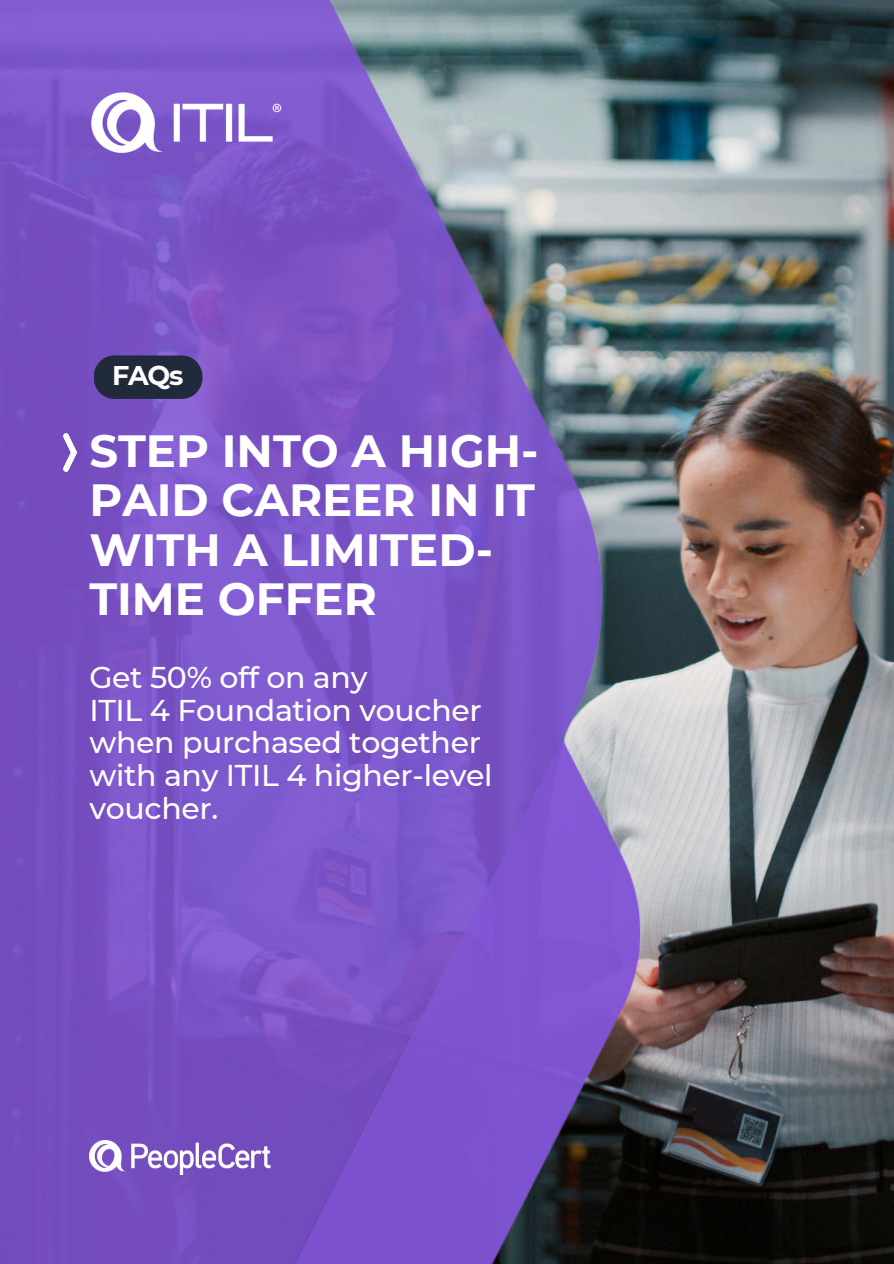
<style>
.page{position:relative;width:894px;height:1264px;background:#fff}
.page>*{position:absolute;margin:0;border:0;box-sizing:border-box;transform-origin:0 0}
.t1{font:700 45px/49.5px "Montserrat";color:#fff}
.t2{font:500 30px "Montserrat";letter-spacing:-.01em;color:#fff}
.t3{font:700 27px "Montserrat";color:#fff}
</style>
<div class="page">
<img style="left:656px;top:0;width:237px;height:1263px">
<img style="left:0;top:0;width:656px;height:1263px">
<img style="left:89px;top:92px;width:194px;height:62px">
<img style="left:63px;top:434px;width:14px;height:37px">
<div style="left:94px;top:355px;width:108px;height:44px;background:#202a3b;border-radius:21px"></div>
<img style="left:89px;top:1140px;width:181px;height:33px">
<svg style="left:687px;top:1092px;width:51px;height:43px;background:#1f1d21"></svg>
<p class="t3" style="left:112px;top:359px;width:73px">FAQs</p>
<h1 class="t1" style="left:89px;top:426px;width:450px">STEP INTO A HIGH-<br>PAID CAREER IN IT<br>WITH A LIMITED-<br>TIME OFFER</h1>
<p class="t2" style="left:89px;top:659px;width:279px">Get 50% off on any</p>
<p class="t2" style="left:89px;top:691px;width:394px">ITIL 4 Foundation voucher</p>
<p class="t2" style="left:89px;top:724px;width:393px">when purchased together</p>
<p class="t2" style="left:89px;top:757px;width:404px">with any ITIL 4 higher-level</p>
<p class="t2" style="left:89px;top:789px;width:130px">voucher.</p>
</div>
